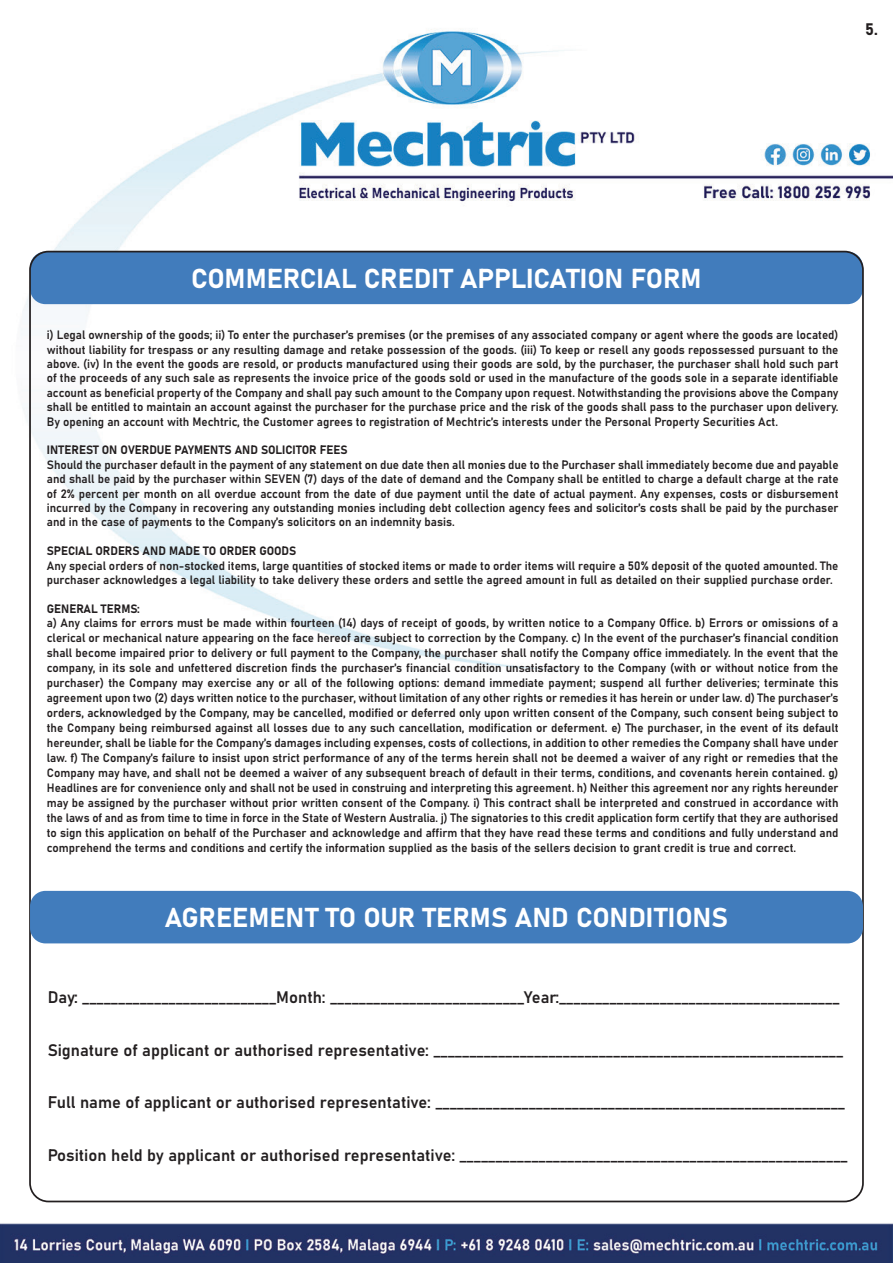
<style>
.page{position:relative;width:893px;height:1263px;background:#fff}
.page>*{position:absolute;margin:0;border:0;box-sizing:border-box;transform-origin:0 0}
.t1{font:27px "Bahnschrift";color:#fff}
.t2{font:16.5px "Bahnschrift";color:#231f20}
.t3{font:12px/15px "Bahnschrift";color:#231f20}
</style>
<div class="page">
<img style="left:0;top:29px;width:893px;height:1234px">
<div style="left:30px;top:252px;width:833px;height:52px;background:#417cbc;border-radius:15px"></div>
<div style="left:30px;top:891px;width:833px;height:52px;background:#417cbc;border-radius:15px"></div>
<h2 class="t2" style="left:865px;top:16px;width:14px">5.</h2>
<h1 class="t1" style="left:191px;top:258px;width:512px">COMMERCIAL CREDIT APPLICATION FORM</h1>
<p class="t3" style="left:47px;top:327px;width:793px;line-height:14.4px;text-align:justify">i) Legal ownership of the goods; ii) To enter the purchaser’s premises (or the premises of any associated company or agent where the goods are located) without liability for trespass or any resulting damage and retake possession of the goods. (iii) To keep or resell any goods repossessed pursuant to the above. (iv) In the event the goods are resold, or products manufactured using their goods are sold, by the purchaser, the purchaser shall hold such part of the proceeds of any such sale as represents the invoice price of the goods sold or used in the manufacture of the goods sole in a separate identifiable account as beneficial property of the Company and shall pay such amount to the Company upon request. Notwithstanding the provisions above the Company shall be entitled to maintain an account against the purchaser for the purchase price and the risk of the goods shall pass to the purchaser upon delivery.<br>By opening an account with Mechtric, the Customer agrees to registration of Mechtric’s interests under the Personal Property Securities Act.</p>
<p class="t3" style="left:47px;top:442px;width:793px;line-height:14.4px">INTEREST ON OVERDUE PAYMENTS AND SOLICITOR FEES<br>Should the purchaser default in the payment of any statement on due date then all monies due to the Purchaser shall immediately become due and payable and shall be paid by the purchaser within SEVEN (7) days of the date of demand and the Company shall be entitled to charge a default charge at the rate of 2% percent per month on all overdue account from the date of due payment until the date of actual payment. Any expenses, costs or disbursement incurred by the Company in recovering any outstanding monies including debt collection agency fees and solicitor’s costs shall be paid by the purchaser and in the case of payments to the Company’s solicitors on an indemnity basis.</p>
<p class="t3" style="left:47px;top:543px;width:793px;line-height:14.4px">SPECIAL ORDERS AND MADE TO ORDER GOODS<br>Any special orders of non-stocked items, large quantities of stocked items or made to order items will require a 50% deposit of the quoted amounted. The purchaser acknowledges a legal liability to take delivery these orders and settle the agreed amount in full as detailed on their supplied purchase order.</p>
<p class="t3" style="left:47px;top:600px;width:793px">GENERAL TERMS:<br>a) Any claims for errors must be made within fourteen (14) days of receipt of goods, by written notice to a Company Office. b) Errors or omissions of a clerical or mechanical nature appearing on the face hereof are subject to correction by the Company. c) In the event of the purchaser’s financial condition shall become impaired prior to delivery or full payment to the Company, the purchaser shall notify the Company office immediately. In the event that the company, in its sole and unfettered discretion finds the purchaser’s financial condition unsatisfactory to the Company (with or without notice from the purchaser) the Company may exercise any or all of the following options: demand immediate payment; suspend all further deliveries; terminate this agreement upon two (2) days written notice to the purchaser, without limitation of any other rights or remedies it has herein or under law. d) The purchaser’s orders, acknowledged by the Company, may be cancelled, modified or deferred only upon written consent of the Company, such consent being subject to the Company being reimbursed against all losses due to any such cancellation, modification or deferment. e) The purchaser, in the event of its default hereunder, shall be liable for the Company’s damages including expenses, costs of collections, in addition to other remedies the Company shall have under law. f) The Company’s failure to insist upon strict performance of any of the terms herein shall not be deemed a waiver of any right or remedies that the Company may have, and shall not be deemed a waiver of any subsequent breach of default in their terms, conditions, and covenants herein contained. g)<br>Headlines are for convenience only and shall not be used in construing and interpreting this agreement. h) Neither this agreement nor any rights hereunder may be assigned by the purchaser without prior written consent of the Company. i) This contract shall be interpreted and construed in accordance with the laws of and as from time to time in force in the State of Western Australia. j) The signatories to this credit application form certify that they are authorised to sign this application on behalf of the Purchaser and acknowledge and affirm that they have read these terms and conditions and fully understand and comprehend the terms and conditions and certify the information supplied as the basis of the sellers decision to grant credit is true and correct.</p>
<h1 class="t1" style="left:165px;top:897px;width:565px">AGREEMENT TO OUR TERMS AND CONDITIONS</h1>
<h2 class="t2" style="left:48px;top:985px;width:793px">Day: ___________________________Month: ___________________________Year:_______________________________________</h2>
<h2 class="t2" style="left:48px;top:1037px;width:797px">Signature of applicant or authorised representative: _________________________________________________________</h2>
<h2 class="t2" style="left:48px;top:1090px;width:799px">Full name of applicant or authorised representative: _________________________________________________________</h2>
<h2 class="t2" style="left:48px;top:1142px;width:801px">Position held by applicant or authorised representative: ______________________________________________________</h2>
</div>
